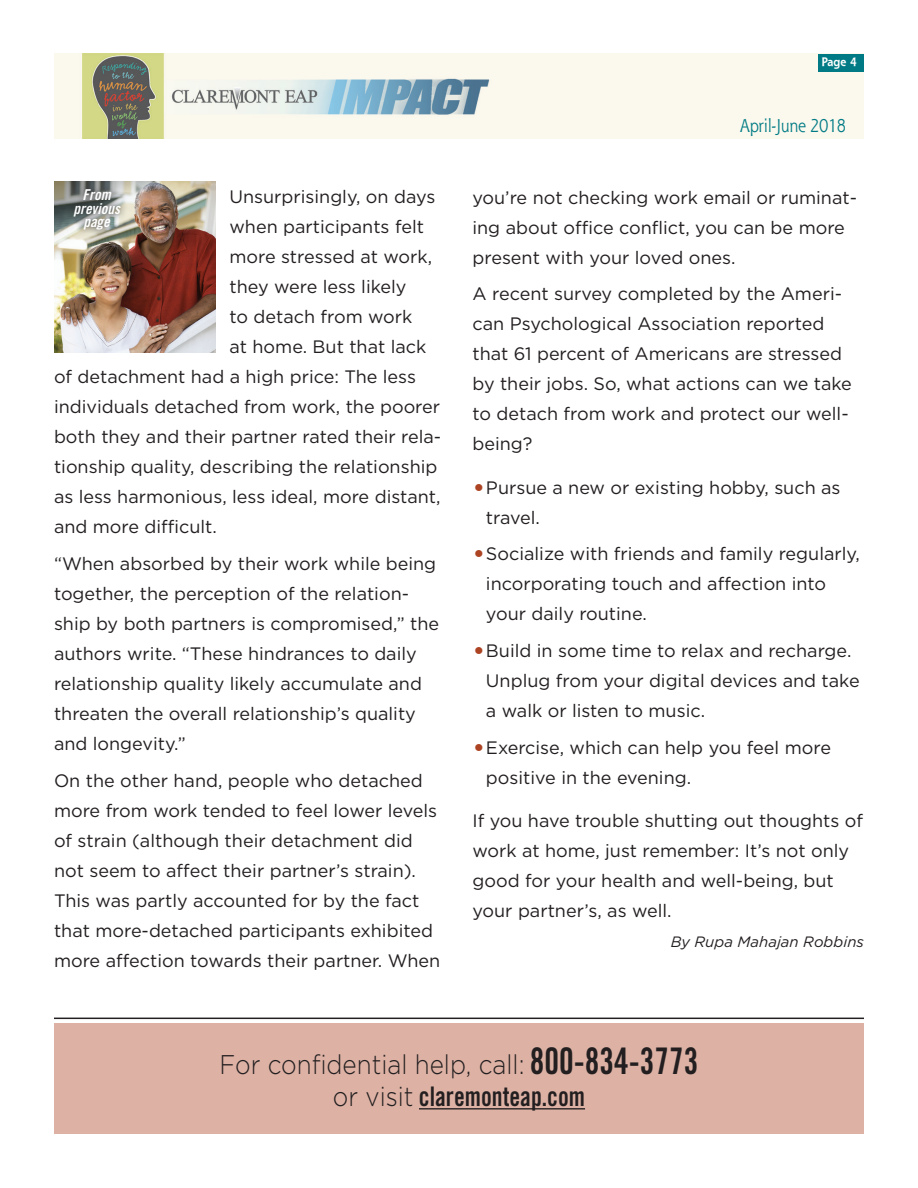
<style>
.page{position:relative;width:918px;height:1188px;background:#fff}
.page>*{position:absolute;margin:0;border:0;box-sizing:border-box;transform-origin:0 0}
.t1{font:300 27px "Gotham";color:#231f20;scale:.9 1}
.t2{font:27px "Trade Gothic Bold Cond Twenty";color:#231f20;scale:.9 1}
.t3{font:18px/30px "Gotham";color:#231f20}
.t4{font:18px "Shannon Std";letter-spacing:-.025em;color:#007b85;scale:.9 1}
.t5{font:italic 15px "Gotham";color:#231f20}
.t6{font:15px/13.5px "Trade Gothic Bold Cond Twenty Obl";color:#fff;text-align:center}
.t7{font:700 12px "Shannon";color:#fff;scale:.9 1}
.s1{font-size:27px;color:#ac4424}
.s2{font-family:"Trade Gothic Bold Cond Twenty";font-weight:400;font-size:36.6px}
.s3{font-family:"Gotham";font-weight:300}
</style>
<div class="page">
<img style="left:54px;top:54px;width:810px;height:85px">
<div style="left:819px;top:54px;width:45px;height:18px;background:#007b85"></div>
<div style="left:54px;top:1024px;width:810px;height:110px;background:#ddb2a5"></div>
<hr style="left:419px;top:1108px;width:166px;height:1px;background:#231f20">
<img style="left:54px;top:181px;width:162px;height:171px">
<svg style="left:66px;top:182px;width:62px;height:56px;background:#91948e"></svg>
<hr style="left:54px;top:1018px;width:810px;height:1px;background:#231f20">
<p class="t7" style="left:822px;top:55px;width:41px">Page 4</p>
<p class="t6" style="left:73px;top:188px;width:48px">From previous page</p>
<p class="t3" style="left:230px;top:182px;width:207px">Unsurprisingly, on days</p>
<p class="t3" style="left:230px;top:212px;width:196px">when participants felt</p>
<p class="t3" style="left:230px;top:242px;width:204px">more stressed at work,</p>
<p class="t3" style="left:230px;top:272px;width:179px">they were less likely</p>
<p class="t3" style="left:230px;top:302px;width:184px">to detach from work</p>
<p class="t3" style="left:230px;top:332px;width:198px">at home. But that lack</p>
<p class="t3" style="left:54px;top:362px;width:364px">of detachment had a high price: The less</p>
<p class="t3" style="left:54px;top:392px;width:388px">individuals detached from work, the poorer</p>
<p class="t3" style="left:54px;top:422px;width:389px">both they and their partner rated their rela-</p>
<p class="t3" style="left:54px;top:452px;width:385px">tionship quality, describing the relationship</p>
<p class="t3" style="left:54px;top:482px;width:388px">as less harmonious, less ideal, more distant,</p>
<p class="t3" style="left:54px;top:512px;width:164px">and more difficult.</p>
<p class="t3" style="left:54px;top:548px;width:387px">“When absorbed by their work while being together, the perception of the relation&shy;ship by both partners is compromised,” the authors write. “These hindrances to daily relationship quality likely accumulate and threaten the overall relationship’s quality and longevity.”</p>
<p class="t3" style="left:54px;top:765px;width:388px">On the other hand, people who detached more from work tended to feel lower levels of strain (although their detachment did not seem to affect their partner’s strain).<br>This was partly accounted for by the fact that more-detached participants exhibited more affection towards their partner. When</p>
<p class="t4" style="left:740px;top:114px;width:120px">April-June 2018</p>
<p class="t3" style="left:472px;top:182px;width:386px">you’re not checking work email or ruminat&shy;ing about office conflict, you can be more present with your loved ones.</p>
<p class="t3" style="left:472px;top:279px;width:381px">A recent survey completed by the Ameri&shy;can Psychological Association reported that 61 percent of Americans are stressed by their jobs. So, what actions can we take to detach from work and protect our well&shy;being?</p>
<p class="t3" style="left:486px;top:472px;width:356px;text-indent:-13px"><span class="s1">•</span>Pursue a new or existing hobby, such as travel.</p>
<p class="t3" style="left:486px;top:539px;width:376px;text-indent:-13px"><span class="s1">•</span>Socialize with friends and family regularly, incorporating touch and affection into your daily routine.</p>
<p class="t3" style="left:486px;top:635px;width:375px;text-indent:-13px"><span class="s1">•</span>Build in some time to relax and recharge.<br>Unplug from your digital devices and take a walk or listen to music.</p>
<p class="t3" style="left:486px;top:732px;width:347px;text-indent:-13px"><span class="s1">•</span>Exercise, which can help you feel more positive in the evening.</p>
<p class="t3" style="left:472px;top:806px;width:392px">If you have trouble shutting out thoughts of work at home, just remember: It’s not only good for your health and well-being, but your partner’s, as well.</p>
<p class="t5" style="left:671px;top:932px;width:195px">By Rupa Mahajan Robbins</p>
<h1 class="t1" style="left:220px;top:1048px;width:534px">For confidential help, call: <span class="s2">800-834-3773</span></h1>
<h1 class="t2" style="left:333px;top:1080px;width:282px"><span class="s3">or visit</span> claremonteap.com</h1>
</div>
